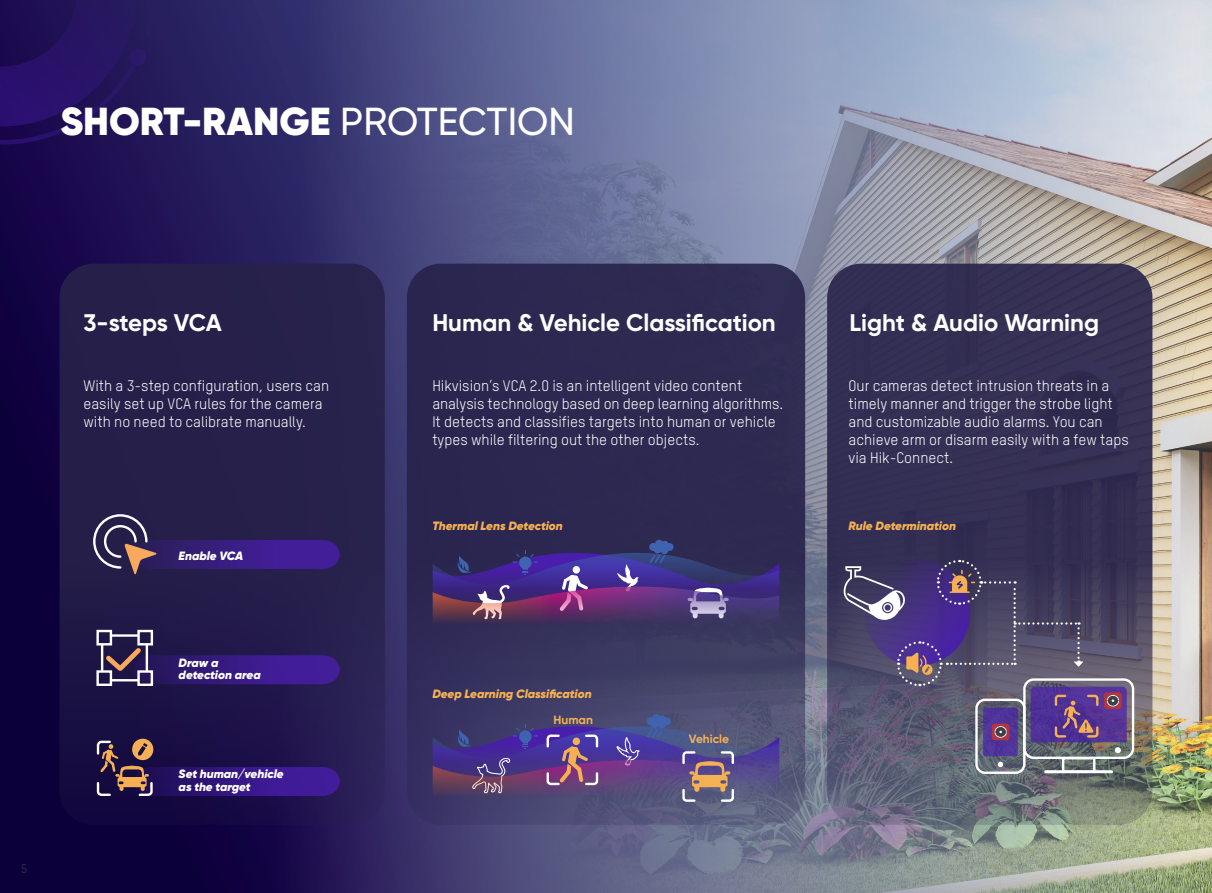
<style>
.page{position:relative;width:1212px;height:893px;background:#fff}
.page>*{position:absolute;margin:0;border:0;box-sizing:border-box;transform-origin:0 0}
.t1{font:900 39px "Gilroy";color:#fff}
.t2{font:700 24px "Gilroy";color:#fff}
.t3{font:15px/18px "TSTARPRO";color:#fff}
.t4{font:italic 900 12px "Gilroy";color:#f5b054}
.t5{font:italic 900 12px "Gilroy";color:#fff}
.t6{font:700 12px "Gilroy";color:#f5b054}
.t7{font:300 12px "TSTARPRO";color:#4b4c4d}
.s1{font-weight:500}
</style>
<div class="page">
<img style="left:0;top:0;width:1212px;height:893px">
<svg style="left:827px;top:264px;width:325px;height:561px;fill:#353055"></svg>
<div style="left:60px;top:264px;width:325px;height:561px;background:#27224a;border-radius:34px"></div>
<svg style="left:407px;top:264px;width:398px;height:561px;fill:#2d2a51"></svg>
<svg style="left:433px;top:540px;width:346px;height:84px"></svg>
<div style="left:1062px;top:757px;width:33px;height:16px;border:2px solid #fff"></div>
<div style="left:1023px;top:678px;width:111px;height:81px;border:2px solid #fff;border-radius:9px"></div>
<hr style="left:1046px;top:770px;width:66px;height:3px;background:#fff">
<svg style="left:998px;top:762px;width:5px;height:5px"></svg>
<div style="left:975px;top:699px;width:50px;height:75px;border:2px solid #fff;border-radius:9px"></div>
<div style="left:983px;top:708px;width:35px;height:48px;background:#50369a;border-radius:2px"></div>
<svg style="left:840px;top:553px;width:287px;height:200px"></svg>
<div style="left:96px;top:630px;width:16px;height:15px;border:2px solid #fff"></div>
<div style="left:96px;top:670px;width:16px;height:16px;border:2px solid #fff"></div>
<div style="left:137px;top:630px;width:16px;height:15px;border:2px solid #fff"></div>
<div style="left:137px;top:670px;width:16px;height:16px;border:2px solid #fff"></div>
<hr style="left:111px;top:634px;width:27px;height:3px;background:#fff">
<hr style="left:101px;top:645px;width:2px;height:25px;background:#fff">
<svg style="left:102px;top:644px;width:238px;height:40px"></svg>
<svg style="left:93px;top:514px;width:247px;height:60px"></svg>
<svg style="left:96px;top:739px;width:244px;height:58px"></svg>
<svg style="left:433px;top:714px;width:346px;height:89px"></svg>
<svg style="left:0;top:0;width:189px;height:178px"></svg>
<div style="left:129px;top:49px;width:17px;height:16px;background:#2b1a69;border-radius:50%"></div>
<p class="t1" style="left:61px;top:96px;width:516px">SHORT-RANGE <span class="s1">PROTECTION</span></p>
<p class="t7" style="left:21px;top:861px;width:8px">5</p>
<p class="t2" style="left:83px;top:307px;width:140px">3-steps VCA</p>
<p class="t3" style="left:83px;top:376px;width:247px">With a 3-step configuration, users can easily set up VCA rules for the camera with no need to calibrate manually.</p>
<p class="t5" style="left:179px;top:548px;width:66px">Enable VCA</p>
<p class="t5" style="left:179px;top:655px;width:41px">Draw a</p>
<p class="t5" style="left:179px;top:667px;width:84px">detection area</p>
<p class="t5" style="left:179px;top:766px;width:107px">Set human/vehicle</p>
<p class="t5" style="left:179px;top:779px;width:74px">as the target</p>
<p class="t2" style="left:432px;top:307px;width:345px">Human &amp; Vehicle Classification</p>
<p class="t3" style="left:432px;top:376px;width:352px">Hikvision’s VCA 2.0 is an intelligent video content analysis technology based on deep learning algorithms.<br>It detects and classifies targets into human or vehicle types while filtering out the other objects.</p>
<p class="t2" style="left:849px;top:307px;width:251px">Light &amp; Audio Warning</p>
<p class="t3" style="left:848px;top:376px;width:266px">Our cameras detect intrusion threats in a timely manner and trigger the strobe light</p>
<p class="t3" style="left:848px;top:412px;width:282px">and customizable audio alarms. You can achieve arm or disarm easily with a few taps via Hik-Connect.</p>
<p class="t4" style="left:432px;top:518px;width:132px">Thermal Lens Detection</p>
<p class="t4" style="left:848px;top:518px;width:109px">Rule Determination</p>
<p class="t4" style="left:432px;top:686px;width:161px">Deep Learning Classification</p>
<p class="t6" style="left:553px;top:713px;width:41px">Human</p>
<p class="t6" style="left:689px;top:731px;width:42px">Vehicle</p>
</div>
